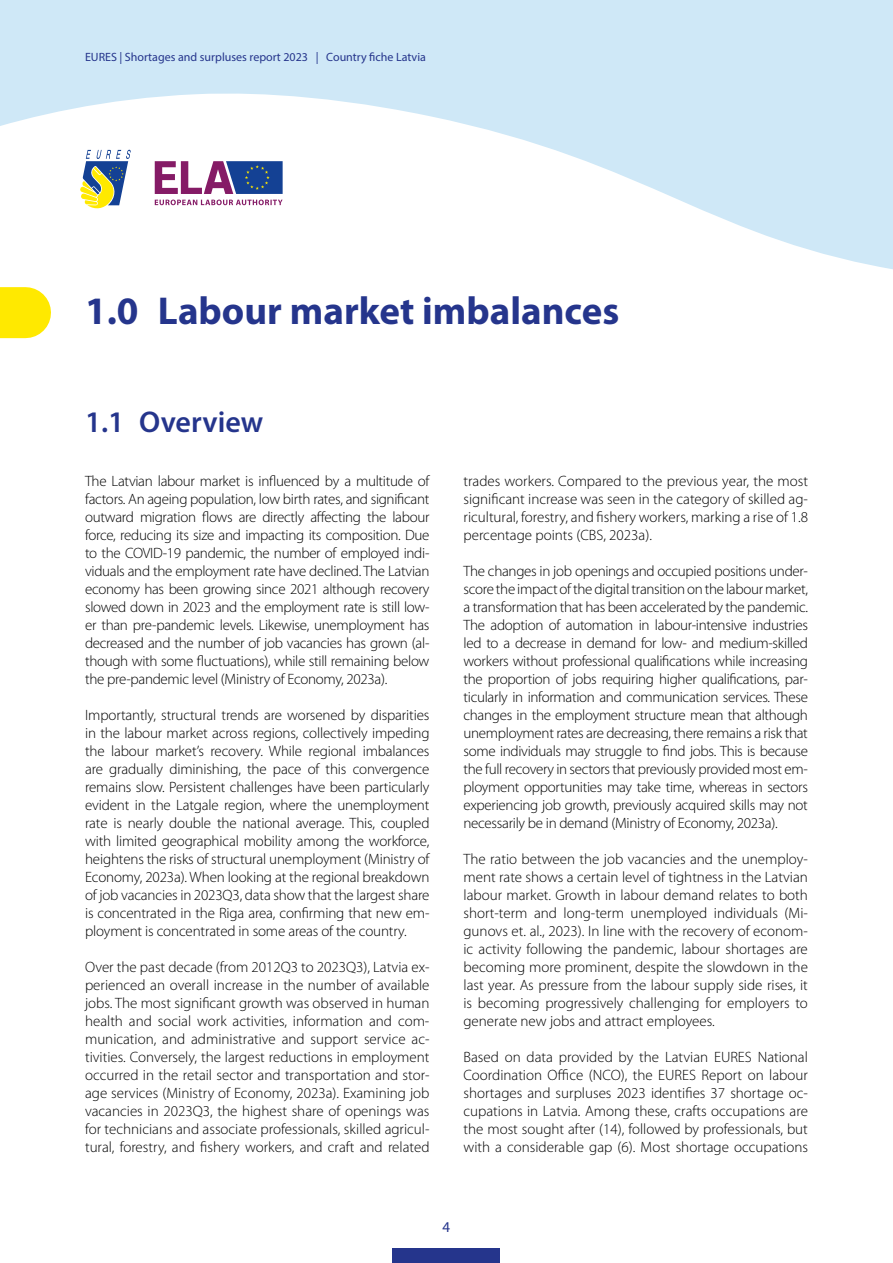
<style>
.page{position:relative;width:893px;height:1263px;background:#fff}
.page>*{position:absolute;margin:0;border:0;box-sizing:border-box;transform-origin:0 0}
.t1{font:700 39px "Myriad Pro";color:#25358c}
.t2{font:600 30px "Myriad Pro";color:#25358c}
.t3{font:300 15px/18px "Myriad Pro";color:#000;text-align:justify}
.t4{font:15px "Myriad Pro";color:#25358c}
.t5{font:12px "Myriad Pro";color:#25358c}
</style>
<div class="page">
<div style="left:0;top:287px;width:26px;height:51px;background:#ffe900"></div>
<svg style="left:0;top:0;width:893px;height:270px;fill:#cfe8f7"></svg>
<div style="left:393px;top:1248px;width:107px;height:15px;background:#25358c"></div>
<p class="t5" style="left:85px;top:50px;width:342px">EURES | Shortages and surpluses report 2023 | Country fiche Latvia</p>
<h1 class="t1" style="left:85px;top:289px;width:536px">1.0 Labour market imbalances</h1>
<h2 class="t2" style="left:85px;top:403px;width:180px">1.1 Overview</h2>
<p class="t3" style="left:85px;top:472px;width:346px">The Latvian labour market is influenced by a multitude of factors. An ageing population, low birth rates, and significant outward migration flows are directly affecting the labour force, reducing its size and impacting its composition. Due to the COVID-19 pandemic, the number of employed indi&shy;viduals and the employment rate have declined. The Latvian economy has been growing since 2021 although recovery slowed down in 2023 and the employment rate is still low&shy;er than pre-pandemic levels. Likewise, unemployment has decreased and the number of job vacancies has grown (al&shy;though with some fluctuations), while still remaining below the pre-pandemic level (Ministry of Economy, 2023a).</p>
<p class="t3" style="left:85px;top:706px;width:346px">Importantly, structural trends are worsened by disparities in the labour market across regions, collectively impeding the labour market’s recovery. While regional imbalances are gradually diminishing, the pace of this convergence remains slow. Persistent challenges have been particularly evident in the Latgale region, where the unemployment rate is nearly double the national average. This, coupled with limited geographical mobility among the workforce, heightens the risks of structural unemployment (Ministry of Economy, 2023a). When looking at the regional breakdown of job vacancies in 2023Q3, data show that the largest share is concentrated in the Riga area, confirming that new em&shy;ployment is concentrated in some areas of the country.</p>
<p class="t3" style="left:85px;top:958px;width:346px">Over the past decade (from 2012Q3 to 2023Q3), Latvia ex&shy;perienced an overall increase in the number of available jobs. The most significant growth was observed in human health and social work activities, information and com&shy;munication, and administrative and support service ac&shy;tivities. Conversely, the largest reductions in employment occurred in the retail sector and transportation and stor&shy;age services (Ministry of Economy, 2023a). Examining job vacancies in 2023Q3, the highest share of openings was for technicians and associate professionals, skilled agricul&shy;tural, forestry, and fishery workers, and craft and related</p>
<p class="t3" style="left:463px;top:472px;width:346px">trades workers. Compared to the previous year, the most significant increase was seen in the category of skilled ag&shy;ricultural, forestry, and fishery workers, marking a rise of 1.8 percentage points (CBS, 2023a).</p>
<p class="t3" style="left:463px;top:562px;width:346px">The changes in job openings and occupied positions under&shy;score the impact of the digital transition on the labour market, a transformation that has been accelerated by the pandemic.<br>The adoption of automation in labour-intensive industries led to a decrease in demand for low- and medium-skilled workers without professional qualifications while increasing the proportion of jobs requiring higher qualifications, par&shy;ticularly in information and communication services. These changes in the employment structure mean that although unemployment rates are decreasing, there remains a risk that some individuals may struggle to find jobs. This is because the full recovery in sectors that previously provided most em&shy;ployment opportunities may take time, whereas in sectors experiencing job growth, previously acquired skills may not necessarily be in demand (Ministry of Economy, 2023a).</p>
<p class="t3" style="left:463px;top:850px;width:346px">The ratio between the job vacancies and the unemploy&shy;ment rate shows a certain level of tightness in the Latvian labour market. Growth in labour demand relates to both short-term and long-term unemployed individuals (Mi&shy;gunovs et. al., 2023). In line with the recovery of econom&shy;ic activity following the pandemic, labour shortages are becoming more prominent, despite the slowdown in the last year. As pressure from the labour supply side rises, it is becoming progressively challenging for employers to generate new jobs and attract employees.</p>
<p class="t3" style="left:463px;top:1048px;width:346px">Based on data provided by the Latvian EURES National Coordination Office (NCO), the EURES Report on labour shortages and surpluses 2023 identifies 37 shortage oc&shy;cupations in Latvia. Among these, crafts occupations are the most sought after (14), followed by professionals, but with a considerable gap (6). Most shortage occupations</p>
<p class="t4" style="left:443px;top:1217px;width:9px">4</p>
</div>
